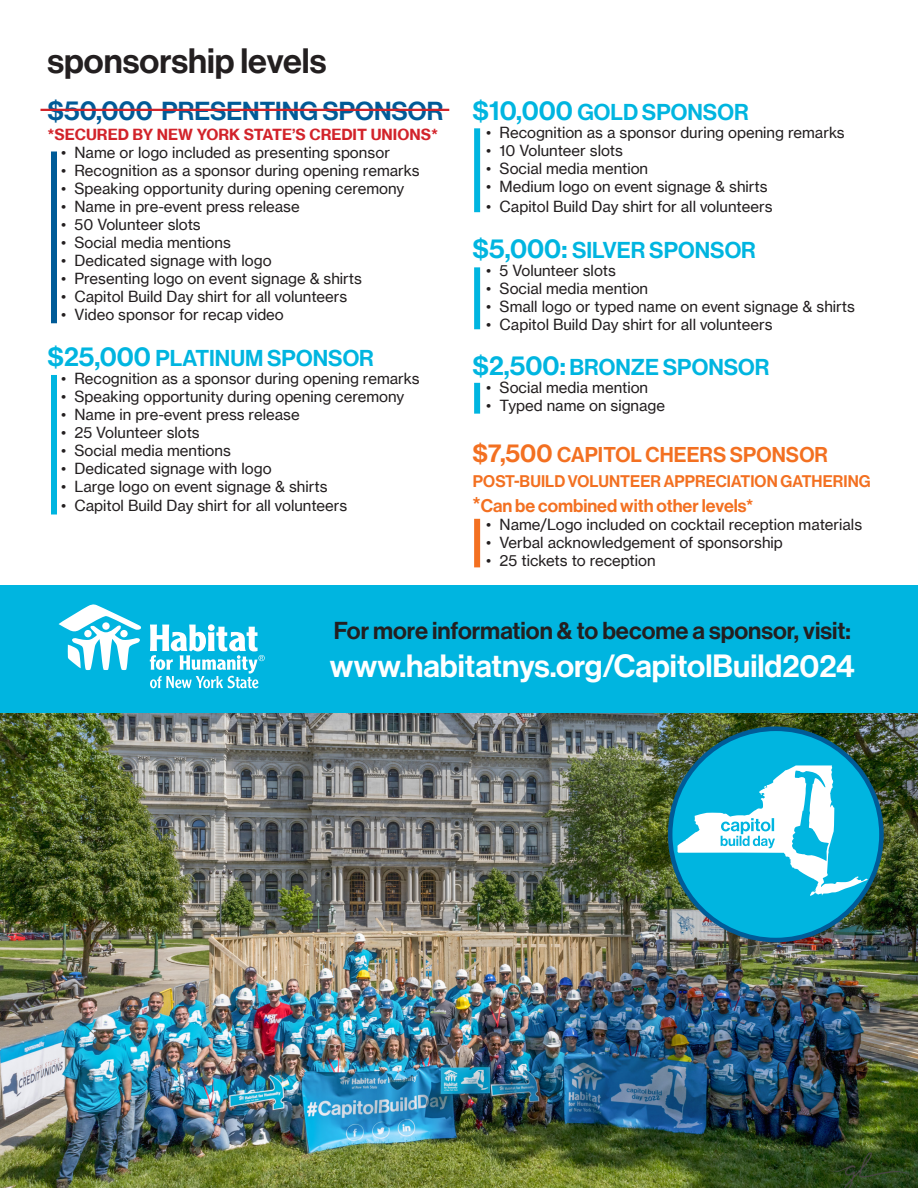
<style>
.page{position:relative;width:918px;height:1188px;background:#fff}
.page>*{position:absolute;margin:0;border:0;box-sizing:border-box;transform-origin:0 0}
.t1{font:34.5px "N Haas Grotesk DS Pro 65 Md";color:#231f20}
.t2{font:31.5px "N Haas Grotesk DS Pro 65 Md";color:#fff}
.t3{font:25.5px "N Haas Grotesk DS Pro 65 Md";color:#005b97}
.t4{font:24px "N Haas Grotesk DS Pro 65 Md";color:#231f20}
.t5{font:22.5px "N Haas Grotesk DS Pro 65 Md";color:#00b5e0}
.t6{font:21px "N Haas Grotesk DS Pro 65 Md";letter-spacing:.005em;color:#f37021}
.t7{font:18px "N Haas Grotesk DS Pro 65 Md";color:#f37021}
.t8{font:16.5px "N Haas Grotesk DS Pro 65 Md";letter-spacing:.005em;color:#f37021}
.t9{font:15px "Neue Haas Grotesk Text";color:#231f20}
.t10{font:700 15px "Neue Haas Grotesk Text";color:#d2232a}
.s1{font-size:27px}
.s2{font-size:25.5px}
.s3{font-size:21px}
</style>
<div class="page">
<img style="left:0;top:712px;width:918px;height:476px">
<div style="left:0;top:585px;width:918px;height:127px;background:#00b5e0"></div>
<svg style="left:59px;top:604px;width:82px;height:66px"></svg>
<svg style="left:150px;top:624px;width:115px;height:64px"></svg>
<div style="left:670px;top:729px;width:211px;height:211px;background:#00b5e0;border-radius:50%"></div>
<div style="left:668px;top:726px;width:216px;height:216px;border:5px solid #005b97;border-radius:50%"></div>
<svg style="left:677px;top:765px;width:191px;height:131px"></svg>
<div style="left:51px;top:152px;width:6px;height:171px;background:#005b97"></div>
<div style="left:51px;top:375px;width:6px;height:139px;background:#00b5e0"></div>
<div style="left:474px;top:128px;width:6px;height:84px;background:#00b5e0"></div>
<div style="left:474px;top:267px;width:6px;height:62px;background:#00b5e0"></div>
<div style="left:474px;top:383px;width:6px;height:31px;background:#00b5e0"></div>
<div style="left:474px;top:519px;width:6px;height:48px;background:#f37021"></div>
<hr style="left:40px;top:109px;width:409px;height:2px;background:#d2232a">
<p class="t1" style="left:48px;top:41px;width:280px">sponsorship levels</p>
<p class="t3" style="left:48px;top:96px;width:397px"><span class="s1">$50,000</span> PRESENTING SPONSOR</p>
<p class="t10" style="left:48px;top:125px;width:392px">*SECURED BY NEW YORK STATE’S CREDIT UNIONS*</p>
<p class="t9" style="left:61px;top:143px;width:331px">• Name or logo included as presenting sponsor</p>
<p class="t9" style="left:61px;top:161px;width:360px">• Recognition as a sponsor during opening remarks</p>
<p class="t9" style="left:61px;top:179px;width:345px">• Speaking opportunity during opening ceremony</p>
<p class="t9" style="left:61px;top:197px;width:240px">• Name in pre-event press release</p>
<p class="t9" style="left:61px;top:215px;width:141px">• 50 Volunteer slots</p>
<p class="t9" style="left:61px;top:233px;width:171px">• Social media mentions</p>
<p class="t9" style="left:61px;top:251px;width:212px">• Dedicated signage with logo</p>
<p class="t9" style="left:61px;top:269px;width:303px">• Presenting logo on event signage &amp; shirts</p>
<p class="t9" style="left:61px;top:287px;width:288px">• Capitol Build Day shirt for all volunteers</p>
<p class="t9" style="left:61px;top:305px;width:224px">• Video sponsor for recap video</p>
<p class="t5" style="left:48px;top:345px;width:328px"><span class="s1">$25,000</span> PLATINUM SPONSOR</p>
<p class="t9" style="left:61px;top:369px;width:360px">• Recognition as a sponsor during opening remarks</p>
<p class="t9" style="left:61px;top:387px;width:345px">• Speaking opportunity during opening ceremony</p>
<p class="t9" style="left:61px;top:405px;width:240px">• Name in pre-event press release</p>
<p class="t9" style="left:61px;top:423px;width:140px">• 25 Volunteer slots</p>
<p class="t9" style="left:61px;top:441px;width:171px">• Social media mentions</p>
<p class="t9" style="left:61px;top:459px;width:212px">• Dedicated signage with logo</p>
<p class="t9" style="left:61px;top:477px;width:268px">• Large logo on event signage &amp; shirts</p>
<p class="t9" style="left:61px;top:497px;width:288px">• Capitol Build Day shirt for all volunteers</p>
<p class="t5" style="left:473px;top:99px;width:278px"><span class="s1">$10,000</span> GOLD SPONSOR</p>
<p class="t9" style="left:486px;top:123px;width:360px">• Recognition as a sponsor during opening remarks</p>
<p class="t9" style="left:486px;top:141px;width:138px">• 10 Volunteer slots</p>
<p class="t9" style="left:486px;top:159px;width:164px">• Social media mention</p>
<p class="t9" style="left:486px;top:177px;width:283px">• Medium logo on event signage &amp; shirts</p>
<p class="t9" style="left:486px;top:197px;width:288px">• Capitol Build Day shirt for all volunteers</p>
<p class="t5" style="left:473px;top:237px;width:285px"><span class="s1">$5,000:</span> SILVER SPONSOR</p>
<p class="t9" style="left:486px;top:261px;width:131px">• 5 Volunteer slots</p>
<p class="t9" style="left:486px;top:279px;width:164px">• Social media mention</p>
<p class="t9" style="left:486px;top:297px;width:370px">• Small logo or typed name on event signage &amp; shirts</p>
<p class="t9" style="left:486px;top:315px;width:288px">• Capitol Build Day shirt for all volunteers</p>
<p class="t5" style="left:473px;top:354px;width:298px"><span class="s1">$2,500:</span> BRONZE SPONSOR</p>
<p class="t9" style="left:486px;top:379px;width:164px">• Social media mention</p>
<p class="t9" style="left:486px;top:397px;width:181px">• Typed name on signage</p>
<p class="t6" style="left:473px;top:442px;width:357px"><span class="s2">$7,500</span> CAPITOL CHEERS SPONSOR</p>
<p class="t8" style="left:473px;top:472px;width:400px">POST-BUILD VOLUNTEER APPRECIATION GATHERING</p>
<p class="t7" style="left:473px;top:495px;width:282px"><span class="s3">*</span>Can be combined with other levels*</p>
<p class="t9" style="left:486px;top:516px;width:378px">• Name/Logo included on cocktail reception materials</p>
<p class="t9" style="left:486px;top:534px;width:298px">• Verbal acknowledgement of sponsorship</p>
<p class="t9" style="left:486px;top:552px;width:171px">• 25 tickets to reception</p>
<p class="t4" style="left:334px;top:617px;width:519px">For more information &amp; to become a sponsor, visit:</p>
<p class="t2" style="left:330px;top:648px;width:527px">www.habitatnys.org/CapitolBuild2024</p>
</div>
